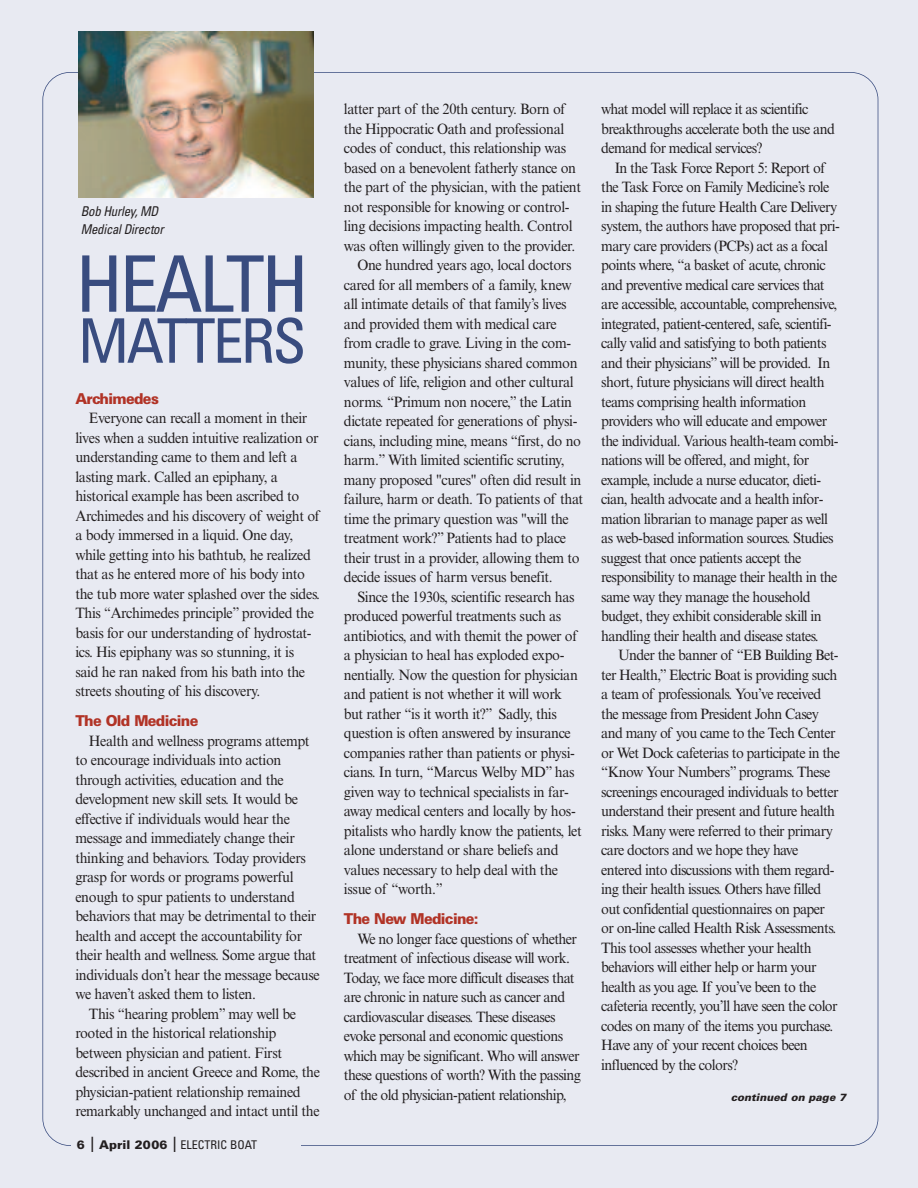
<style>
.page{position:relative;width:918px;height:1188px;background:#e8eaf2}
.page>*{position:absolute;margin:0;border:0;box-sizing:border-box;transform-origin:0 0}
.t1{font:condensed 78px "Univers";letter-spacing:-.045em;color:#394c7f}
.t2{font:condensed 61.5px "Univers";letter-spacing:-.045em;color:#394c7f}
.t3{font:15px/19.5px "Times NRMT";letter-spacing:-.04em;color:#231f20;scale:.95 1}
.t4{font:900 15px "Univers";letter-spacing:-.045em;color:#b13326;scale:.95 1}
.t5{font:italic condensed 13.5px/18px "Univers";letter-spacing:-.02em;color:#231f20;scale:.95 1}
.t6{font:condensed 12px "Univers";color:#231f20}
.t7{font:italic 900 10.5px "Univers";color:#231f20}
.s1{font-weight:900;font-stretch:normal}
.s2{font-weight:300;font-stretch:normal;font-size:21px}
</style>
<div class="page">
<img style="left:78px;top:32px;width:236px;height:166px">
<p class="t5" style="left:81px;top:203px;width:89px">Bob Hurley, MD<br>Medical Director</p>
<h1 class="t1" style="left:75px;top:255px;width:235px">HEALTH</h1>
<h2 class="t2" style="left:78px;top:318px;width:230px">MATTERS</h2>
<p class="t4" style="left:75px;top:393px;width:89px">Archimedes</p>
<p class="t3" style="left:75px;top:410px;width:259px;text-indent:14px">Everyone can recall a moment in their lives when a sudden intuitive realization or understanding came to them and left a lasting mark. Called an epiphany, a historical example has been ascribed to Archimedes and his discovery of weight of a body immersed in a liquid. One day, while getting into his bathtub, he realized that as he entered more of his body into the tub more water splashed over the sides.<br>This “Archimedes principle” provided the basis for our understanding of hydrostat&shy;ics. His epiphany was so stunning, it is said he ran naked from his bath into the streets shouting of his discovery.</p>
<p class="t4" style="left:75px;top:716px;width:131px">The Old Medicine</p>
<p class="t3" style="left:89px;top:733px;width:234px">Health and wellness programs attempt</p>
<p class="t3" style="left:75px;top:752px;width:218px">to encourage individuals into action</p>
<p class="t3" style="left:75px;top:772px;width:221px">through activities, education and the</p>
<p class="t3" style="left:75px;top:791px;width:236px">development new skill sets. It would be</p>
<p class="t3" style="left:75px;top:811px;width:227px">effective if individuals would hear the</p>
<p class="t3" style="left:75px;top:830px;width:233px">message and immediately change their</p>
<p class="t3" style="left:75px;top:850px;width:244px">thinking and behaviors. Today providers</p>
<p class="t3" style="left:75px;top:869px;width:231px">grasp for words or programs powerful</p>
<p class="t3" style="left:75px;top:889px;width:233px">enough to spur patients to understand</p>
<p class="t3" style="left:75px;top:908px;width:255px">behaviors that may be detrimental to their</p>
<p class="t3" style="left:75px;top:928px;width:240px">health and accept the accountability for</p>
<p class="t3" style="left:75px;top:947px;width:255px">their health and wellness. Some argue that</p>
<p class="t3" style="left:75px;top:967px;width:259px">individuals don’t hear the message because</p>
<p class="t3" style="left:75px;top:986px;width:192px">we haven’t asked them to listen.</p>
<p class="t3" style="left:89px;top:1006px;width:220px">This “hearing problem” may well be</p>
<p class="t3" style="left:75px;top:1025px;width:213px">rooted in the historical relationship</p>
<p class="t3" style="left:75px;top:1045px;width:219px">between physician and patient. First</p>
<p class="t3" style="left:75px;top:1064px;width:259px">described in ancient Greece and Rome, the</p>
<p class="t3" style="left:75px;top:1084px;width:239px">physician-patient relationship remained</p>
<p class="t3" style="left:75px;top:1103px;width:259px">remarkably unchanged and intact until the</p>
<p class="t6" style="left:77px;top:1140px;width:182px"><span class="s1">6</span> <span class="s2">I</span> <span class="s1">April 2006</span> <span class="s2">I</span> ELECTRIC BOAT</p>
<p class="t3" style="left:344px;top:101px;width:234px">latter part of the 20th century. Born of</p>
<p class="t3" style="left:344px;top:120px;width:234px">the Hippocratic Oath and professional</p>
<p class="t3" style="left:344px;top:140px;width:236px">codes of conduct, this relationship was</p>
<p class="t3" style="left:344px;top:159px;width:246px">based on a benevolent fatherly stance on</p>
<p class="t3" style="left:344px;top:179px;width:251px">the part of the physician, with the patient</p>
<p class="t3" style="left:344px;top:198px;width:239px">not responsible for knowing or control-</p>
<p class="t3" style="left:344px;top:218px;width:242px">ling decisions impacting health. Control</p>
<p class="t3" style="left:344px;top:237px;width:245px">was often willingly given to the provider.</p>
<p class="t3" style="left:357px;top:257px;width:227px">One hundred years ago, local doctors</p>
<p class="t3" style="left:344px;top:276px;width:241px">cared for all members of a family, knew</p>
<p class="t3" style="left:344px;top:296px;width:236px">all intimate details of that family’s lives</p>
<p class="t3" style="left:344px;top:315px;width:225px">and provided them with medical care</p>
<p class="t3" style="left:344px;top:335px;width:241px">from cradle to grave. Living in the com-</p>
<p class="t3" style="left:344px;top:354px;width:248px">munity, these physicians shared common</p>
<p class="t3" style="left:344px;top:374px;width:243px">values of life, religion and other cultural</p>
<p class="t3" style="left:344px;top:393px;width:242px">norms. “Primum non nocere,” the Latin</p>
<p class="t3" style="left:344px;top:413px;width:247px">dictate repeated for generations of physi-</p>
<p class="t3" style="left:344px;top:432px;width:251px">cians, including mine, means “first, do no</p>
<p class="t3" style="left:344px;top:452px;width:234px">harm.” With limited scientific scrutiny,</p>
<p class="t3" style="left:344px;top:471px;width:252px">many proposed "cures" often did result in</p>
<p class="t3" style="left:344px;top:491px;width:253px">failure, harm or death. To patients of that</p>
<p class="t3" style="left:344px;top:510px;width:238px">time the primary question was "will the</p>
<p class="t3" style="left:344px;top:530px;width:235px">treatment work?” Patients had to place</p>
<p class="t3" style="left:344px;top:549px;width:250px">their trust in a provider, allowing them to</p>
<p class="t3" style="left:344px;top:569px;width:221px">decide issues of harm versus benefit.</p>
<p class="t3" style="left:357px;top:588px;width:230px">Since the 1930s, scientific research has</p>
<p class="t3" style="left:344px;top:608px;width:230px">produced powerful treatments such as</p>
<p class="t3" style="left:344px;top:627px;width:247px">antibiotics, and with themit the power of</p>
<p class="t3" style="left:344px;top:647px;width:234px">a physician to heal has exploded expo-</p>
<p class="t3" style="left:344px;top:666px;width:248px">nentially. Now the question for physician</p>
<p class="t3" style="left:344px;top:686px;width:231px">and patient is not whether it will work</p>
<p class="t3" style="left:344px;top:705px;width:226px">but rather “is it worth it?” Sadly, this</p>
<p class="t3" style="left:344px;top:725px;width:240px">question is often answered by insurance</p>
<p class="t3" style="left:344px;top:744px;width:245px">companies rather than patients or physi-</p>
<p class="t3" style="left:344px;top:764px;width:244px">cians. In turn, “Marcus Welby MD” has</p>
<p class="t3" style="left:344px;top:783px;width:238px">given way to technical specialists in far-</p>
<p class="t3" style="left:344px;top:803px;width:246px">away medical centers and locally by hos-</p>
<p class="t3" style="left:344px;top:822px;width:252px">pitalists who hardly know the patients, let</p>
<p class="t3" style="left:344px;top:842px;width:227px">alone understand or share beliefs and</p>
<p class="t3" style="left:344px;top:861px;width:227px">values necessary to help deal with the</p>
<p class="t3" style="left:344px;top:881px;width:106px">issue of “worth.”</p>
<p class="t4" style="left:344px;top:913px;width:143px">The New Medicine:</p>
<p class="t3" style="left:344px;top:930px;width:251px;text-indent:14px">We no longer face questions of whether treatment of infectious disease will work.<br>Today, we face more difficult diseases that are chronic in nature such as cancer and cardiovascular diseases. These diseases evoke personal and economic questions which may be significant. Who will answer these questions of worth? With the passing of the old physician-patient relationship,</p>
<p class="t3" style="left:601px;top:101px;width:248px">what model will replace it as scientific breakthroughs accelerate both the use and demand for medical services?</p>
<p class="t3" style="left:601px;top:159px;width:253px;text-indent:14px">In the Task Force Report 5: Report of the Task Force on Family Medicine’s role in shaping the future Health Care Delivery system, the authors have proposed that pri&shy;mary care providers (PCPs) act as a focal points where, “a basket of acute, chronic and preventive medical care services that are accessible, accountable, comprehensive, integrated, patient-centered, safe, scientifi&shy;cally valid and satisfying to both patients and their physicians” will be provided. In short, future physicians will direct health teams comprising health information providers who will educate and empower the individual. Various health-team combi&shy;nations will be offered, and might, for example, include a nurse educator, dieti&shy;cian, health advocate and a health infor&shy;mation librarian to manage paper as well as web-based information sources. Studies suggest that once patients accept the responsibility to manage their health in the same way they manage the household budget, they exhibit considerable skill in handling their health and disease states.</p>
<p class="t3" style="left:601px;top:647px;width:253px;text-indent:17px">Under the banner of “EB Building Bet&shy;ter Health,” Electric Boat is providing such a team of professionals. You’ve received the message from President John Casey and many of you came to the Tech Center or Wet Dock cafeterias to participate in the “Know Your Numbers” programs. These screenings encouraged individuals to better understand their present and future health risks. Many were referred to their primary care doctors and we hope they have entered into discussions with them regard&shy;ing their health issues. Others have filled out confidential questionnaires on paper or on-line called Health Risk Assessments.<br>This tool assesses whether your health behaviors will either help or harm your health as you age. If you’ve been to the cafeteria recently, you’ll have seen the color codes on many of the items you purchase.<br>Have any of your recent choices been influenced by the colors?</p>
<p class="t7" style="left:731px;top:1093px;width:117px">continued on page 7</p>
</div>
